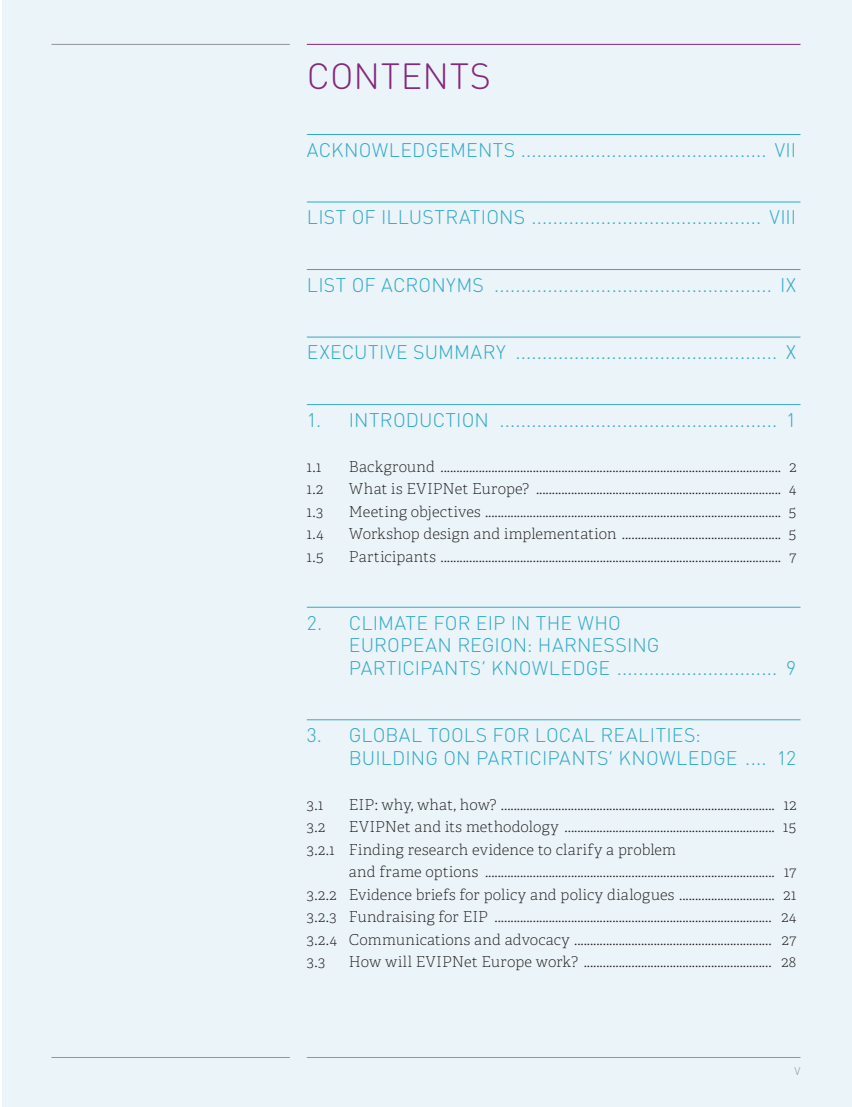
<style>
.page{position:relative;width:852px;height:1107px;background:#fff}
.page>*{position:absolute;margin:0;border:0;box-sizing:border-box;transform-origin:0 0}
.t1{font:300 36px "DIN Round Pro";letter-spacing:.015em;color:#832a7c}
.t2{font:300 19.5px/22.5px "DIN Round Pro";letter-spacing:.01em;color:#31a9c8}
.t3{font:100 15px/22.5px "Adelle CYR";letter-spacing:.015em;color:#231f20}
.t4{font:300 11.25px "DIN Round Pro";color:#939598}
</style>
<div class="page">
<div style="left:3px;top:0;width:848px;height:1106px;background:#ebf4f8"></div>
<hr style="left:307px;top:44px;width:493px;height:1px;background:#832a7c">
<hr style="left:307px;top:134px;width:493px;height:1px;background:#31a9c8">
<hr style="left:307px;top:202px;width:493px;height:1px;background:#31a9c8">
<hr style="left:307px;top:269px;width:493px;height:1px;background:#31a9c8">
<hr style="left:307px;top:337px;width:493px;height:1px;background:#31a9c8">
<hr style="left:307px;top:404px;width:493px;height:1px;background:#31a9c8">
<hr style="left:307px;top:607px;width:493px;height:1px;background:#31a9c8">
<hr style="left:307px;top:719px;width:493px;height:1px;background:#31a9c8">
<hr style="left:307px;top:1057px;width:493px;height:1px;background:#939598">
<hr style="left:51px;top:1057px;width:239px;height:1px;background:#939598">
<hr style="left:51px;top:44px;width:239px;height:1px;background:#939598">
<h1 class="t1" style="left:307px;top:53px;width:186px">CONTENTS</h1>
<h2 class="t2" style="left:307px;top:138px;width:475px">ACKNOWLEDGEM ENTS .............................................. VII</h2>
<h2 class="t2" style="left:307px;top:205px;width:470px">LIST OF ILLUSTRATIONS ........................................... VIII</h2>
<h2 class="t2" style="left:307px;top:273px;width:490px">LIST OF ACRONYMS .................................................... IX</h2>
<h2 class="t2" style="left:307px;top:340px;width:490px">EXECUTIVE SUMMARY ................................................. X</h2>
<h2 class="t2" style="left:307px;top:408px;width:490px">1. I NTRODUCTION .................................................... 1</h2>
<p class="t3" style="left:307px;top:455px;width:16px">1.1</p>
<p class="t3" style="left:349px;top:455px;width:448px">Background ........................................................................................................... 2</p>
<p class="t3" style="left:307px;top:477px;width:18px">1.2</p>
<p class="t3" style="left:349px;top:477px;width:448px">What is EVIPNet Europe? ............................................................................. 4</p>
<p class="t3" style="left:307px;top:500px;width:18px">1.3</p>
<p class="t3" style="left:349px;top:500px;width:448px">Meeting objectives ............................................................................................. 5</p>
<p class="t3" style="left:307px;top:522px;width:18px">1.4</p>
<p class="t3" style="left:349px;top:522px;width:448px">Workshop design and implementation .................................................. 5</p>
<p class="t3" style="left:307px;top:545px;width:18px">1.5</p>
<p class="t3" style="left:349px;top:545px;width:448px">Participants ........................................................................................................... 7</p>
<h2 class="t2" style="left:307px;top:610px;width:179px">2. CLIMATE FOR EIP</h2>
<h2 class="t2" style="left:349px;top:610px;width:448px;text-indent:162px">IN THE WHO<br>EUROPEAN REGION: HARNESSING<br>PARTICIPANTS’ KNOWLEDGE .............................. 9</h2>
<h2 class="t2" style="left:349px;top:723px;width:448px;text-indent:-42px">3. GLOBAL TOOLS FOR LOCAL REALITIES:<br>BUILDING ON PARTICIPANTS’ KNOWLEDGE .... 12</h2>
<p class="t3" style="left:307px;top:792px;width:18px">3.1</p>
<p class="t3" style="left:349px;top:792px;width:448px">EIP: why, what, how? ...................................................................................... 12</p>
<p class="t3" style="left:307px;top:815px;width:20px">3.2</p>
<p class="t3" style="left:307px;top:815px;width:490px;text-indent:42px">EVIPNet and its methodology .................................................................. 15<br>3.2.1 Finding research evidence to clarify a problem</p>
<p class="t3" style="left:307px;top:860px;width:490px;text-align:justify;text-indent:42px">and frame options ........................................................................................... 17<br>3.2.2 Evidence briefs for policy and policy dialogues .............................. 21<br>3.2.3 Fundraising for EIP ....................................................................................... 24<br>3.2.4 Communications and advocacy .............................................................. 27<br>3.3</p>
<p class="t3" style="left:349px;top:950px;width:448px">How will EVIPNet Europe work? ........................................................... 28</p>
<p class="t4" style="left:794px;top:1063px;width:7px">V</p>
</div>
